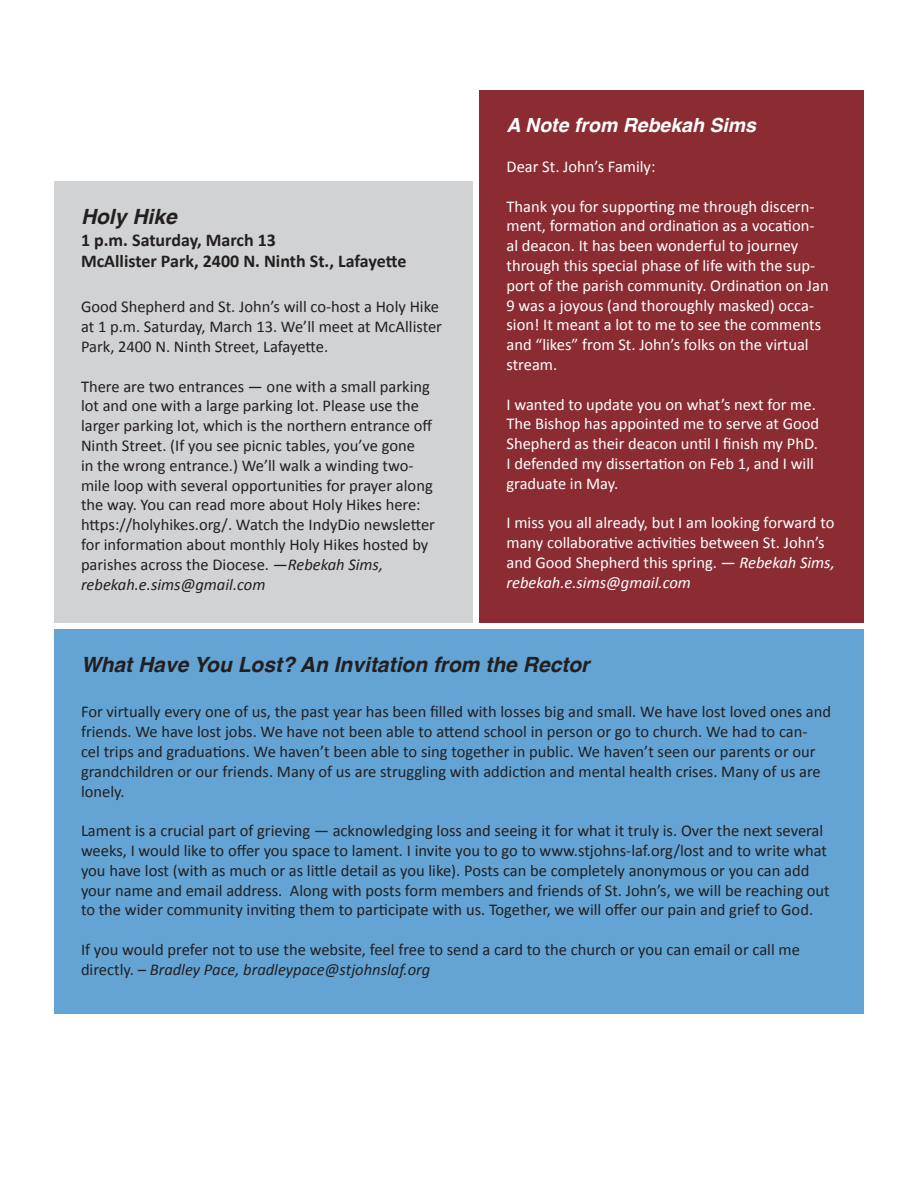
<style>
.page{position:relative;width:918px;height:1188px;background:#fff}
.page>*{position:absolute;margin:0;border:0;box-sizing:border-box;transform-origin:0 0}
.t1{font:italic 700 21px "Helvetica";color:#231f20}
.t2{font:italic 700 19.5px "Helvetica";color:#fff}
.t3{font:700 18px "Calibri";color:#231f20}
.t4{font:16.5px/19.8px "Calibri";color:#231f20}
.t5{font:16.5px/19.8px "Calibri";color:#fff}
.t6{font:italic 16.5px "Calibri";color:#231f20}
.s1{font-style:italic}
</style>
<div class="page">
<div style="left:54px;top:181px;width:418px;height:442px;background:#d1d2d4"></div>
<div style="left:480px;top:91px;width:384px;height:532px;background:#8b2c33"></div>
<div style="left:54px;top:630px;width:810px;height:384px;background:#64a4d4"></div>
<p class="t1" style="left:81px;top:200px;width:97px">Holy Hike</p>
<p class="t3" style="left:81px;top:229px;width:197px">1 p.m. Saturday, March 13</p>
<p class="t3" style="left:81px;top:250px;width:327px">McAllister Park, 2400 N. Ninth St., Lafayette</p>
<p class="t4" style="left:81px;top:296px;width:363px">Good Shepherd and St. John’s will co-host a Holy Hike at 1 p.m. Saturday, March 13. We’ll meet at McAllister<br>Park, 2400 N. Ninth Street, Lafayette.</p>
<p class="t4" style="left:81px;top:375px;width:356px">There are two entrances — one with a small parking lot and one with a large parking lot. Please use the larger parking lot, which is the northern entrance off Ninth Street. (If you see picnic tables, you’ve gone<br>in the wrong entrance.) We’ll walk a winding two&shy;mile loop with several opportunities for prayer along the way. You can read more about Holy Hikes here: https://holyhikes.org/. Watch the IndyDio newsletter for information about monthly Holy Hikes hosted by parishes across the Diocese. <span class="s1">—Rebekah Sims,</span></p>
<p class="t6" style="left:81px;top:574px;width:186px">rebekah.e.sims@gmail.com</p>
<p class="t2" style="left:507px;top:109px;width:251px">A Note from Rebekah Sims</p>
<p class="t5" style="left:507px;top:156px;width:151px">Dear St. John’s Family:</p>
<p class="t5" style="left:507px;top:195px;width:324px">Thank you for supporting me through discern&shy;ment, formation and ordination as a vocation&shy;al deacon. It has been wonderful to journey through this special phase of life with the sup&shy;port of the parish community. Ordination on Jan 9 was a joyous (and thoroughly masked) occa&shy;sion! It meant a lot to me to see the comments and “likes” from St. John’s folks on the virtual stream.</p>
<p class="t5" style="left:507px;top:393px;width:314px">I wanted to update you on what’s next for me.<br>The Bishop has appointed me to serve at Good Shepherd as their deacon until I finish my PhD.<br>I defended my dissertation on Feb 1, and I will graduate in May.</p>
<p class="t5" style="left:507px;top:512px;width:330px">I miss you all already, but I am looking forward to many collaborative activities between St. John’s and Good Shepherd this spring. — <span class="s1">Rebekah Sims, rebekah.e.sims@gmail.com</span></p>
<p class="t1" style="left:81px;top:648px;width:510px">What Have You Lost? An Invitation from the Rector</p>
<p class="t4" style="left:81px;top:701px;width:752px">For virtually every one of us, the past year has been filled with losses big and small. We have lost loved ones and friends. We have lost jobs. We have not been able to attend school in person or go to church. We had to can-<br>cel trips and graduations. We haven’t been able to sing together in public. We haven’t seen our parents or our grandchildren or our friends. Many of us are struggling with addiction and mental health crises. Many of us are lonely.</p>
<p class="t4" style="left:81px;top:820px;width:750px">Lament is a crucial part of grieving — acknowledging loss and seeing it for what it truly is. Over the next several weeks, I would like to offer you space to lament. I invite you to go to www.stjohns-laf.org/lost and to write what you have lost (with as much or as little detail as you like). Posts can be completely anonymous or you can add your name and email address. Along with posts form members and friends of St. John’s, we will be reaching out to the wider community inviting them to participate with us. Together, we will offer our pain and grief to God.</p>
<p class="t4" style="left:81px;top:939px;width:720px">If you would prefer not to use the website, feel free to send a card to the church or you can email or call me directly. <span class="s1">– Bradley Pace, bradleypace@stjohnslaf.org</span></p>
</div>
